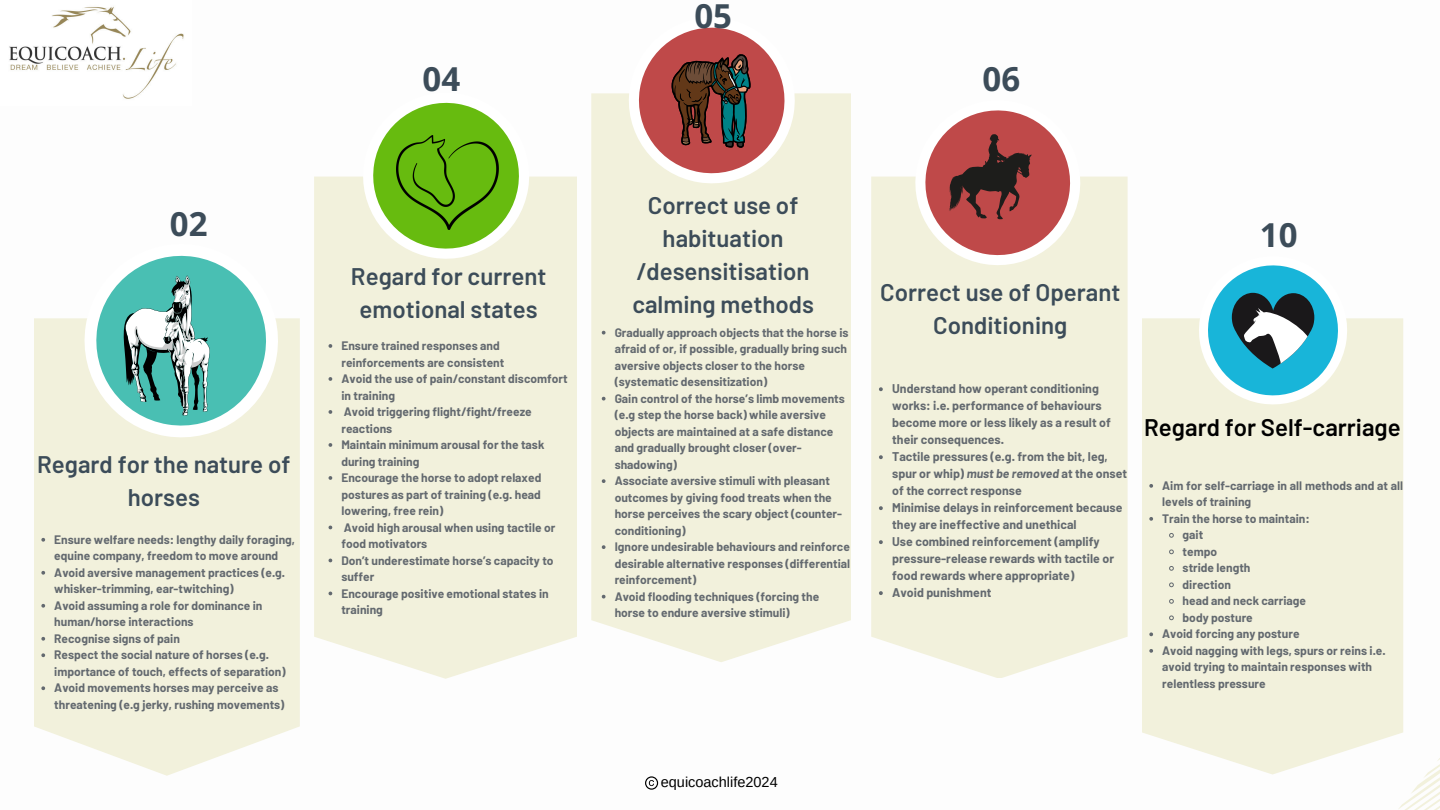
<style>
.page{position:relative;width:1440px;height:810px;background:#fff}
.page>*{position:absolute;margin:0;border:0;box-sizing:border-box;transform-origin:0 0}
.t1{font:700 33px "Open Sans";color:#3c4c59}
.t2{font:600 24px/33px "Barlow";color:#3c4c59;text-align:center}
.t3{font:600 24px "Barlow";color:#000}
.t4{font:14.5px "Arimo";color:#000}
.t5{font:700 12.4px/17px "Barlow";color:#63696f}
.t6{font:700 12px/16.5px "Barlow";color:#63696f}
.s1{font-style:italic}
</style>
<div class="page">
<div style="left:314px;top:177px;width:263px;height:502px;background:#f2f1dc"></div>
<div style="left:34px;top:318px;width:266px;height:457px;background:#f2f1dc"></div>
<div style="left:871px;top:177px;width:257px;height:501px;background:#f2f1dc"></div>
<div style="left:1142px;top:318px;width:261px;height:457px;background:#f2f1dc"></div>
<svg style="left:361px;top:102px;width:169px;height:160px"></svg>
<svg style="left:1397px;top:755px;width:43px;height:55px"></svg>
<svg style="left:82px;top:255px;width:197px;height:186px"></svg>
<svg style="left:914px;top:110px;width:167px;height:158px"></svg>
<img style="left:396px;top:136px;width:102px;height:93px">
<svg style="left:1197px;top:265px;width:151px;height:142px"></svg>
<img style="left:9px;top:6px;width:175px;height:93px">
<svg style="left:645px;top:776px;width:13px;height:14px"></svg>
<div style="left:591px;top:93px;width:260px;height:569px;background:#f2f1dc"></div>
<svg style="left:41px;top:538px;width:4px;height:4px"></svg>
<svg style="left:41px;top:571px;width:4px;height:4px"></svg>
<svg style="left:41px;top:604px;width:4px;height:4px"></svg>
<svg style="left:41px;top:637px;width:4px;height:4px"></svg>
<svg style="left:41px;top:653px;width:4px;height:4px"></svg>
<svg style="left:41px;top:686px;width:4px;height:4px"></svg>
<svg style="left:879px;top:387px;width:4px;height:4px"></svg>
<svg style="left:879px;top:455px;width:4px;height:4px"></svg>
<svg style="left:879px;top:506px;width:4px;height:4px"></svg>
<svg style="left:879px;top:540px;width:4px;height:4px"></svg>
<svg style="left:879px;top:591px;width:4px;height:4px"></svg>
<svg style="left:1149px;top:484px;width:4px;height:4px"></svg>
<svg style="left:1149px;top:517px;width:4px;height:4px"></svg>
<svg style="left:1169px;top:533px;width:5px;height:5px"></svg>
<svg style="left:1169px;top:549px;width:5px;height:6px"></svg>
<svg style="left:1169px;top:566px;width:5px;height:5px"></svg>
<svg style="left:1169px;top:582px;width:5px;height:6px"></svg>
<svg style="left:1169px;top:599px;width:5px;height:5px"></svg>
<svg style="left:1169px;top:615px;width:5px;height:6px"></svg>
<svg style="left:1149px;top:632px;width:4px;height:4px"></svg>
<svg style="left:1149px;top:649px;width:4px;height:4px"></svg>
<svg style="left:329px;top:344px;width:3px;height:4px"></svg>
<svg style="left:329px;top:377px;width:3px;height:4px"></svg>
<svg style="left:329px;top:410px;width:3px;height:4px"></svg>
<svg style="left:329px;top:443px;width:3px;height:4px"></svg>
<svg style="left:329px;top:476px;width:3px;height:4px"></svg>
<svg style="left:602px;top:331px;width:4px;height:4px"></svg>
<svg style="left:602px;top:397px;width:4px;height:4px"></svg>
<svg style="left:602px;top:479px;width:4px;height:4px"></svg>
<svg style="left:602px;top:545px;width:4px;height:4px"></svg>
<svg style="left:602px;top:595px;width:4px;height:4px"></svg>
<svg style="left:627px;top:27px;width:169px;height:160px"></svg>
<h2 class="t1" style="left:423px;top:56px;width:39px">04</h2>
<p class="t1" style="left:170px;top:201px;width:39px">02</p>
<p class="t2" style="left:37px;top:447px;width:255px">Regard for the nature of horses</p>
<p class="t6" style="left:54px;top:531px;width:242px">Ensure welfare needs: lengthy daily foraging, equine company, freedom to move around</p>
<p class="t6" style="left:54px;top:564px;width:232px">Avoid aversive management practices (e.g. whisker-trimming, ear-twitching)</p>
<p class="t6" style="left:54px;top:597px;width:210px">Avoid assuming a role for dominance in human/horse interactions</p>
<p class="t6" style="left:54px;top:630px;width:127px">Recognise signs of pain</p>
<p class="t6" style="left:54px;top:646px;width:233px">Respect the social nature of horses (e.g. importance of touch, effects of separation)</p>
<p class="t6" style="left:54px;top:679px;width:232px">Avoid movements horses may perceive as threatening (e.g jerky, rushing movements)</p>
<p class="t2" style="left:351px;top:259px;width:197px">Regard for current emotional states</p>
<p class="t6" style="left:341px;top:337px;width:164px">Ensure trained responses and reinforcements are consistent</p>
<h2 class="t6" style="left:341px;top:370px;width:228px">Avoid the use of pain/constant discomfort in training</h2>
<p class="t6" style="left:341px;top:403px;width:192px">Avoid triggering flight/fight/freeze reactions</p>
<p class="t6" style="left:341px;top:436px;width:204px">Maintain minimum arousal for the task during training</p>
<p class="t6" style="left:341px;top:469px;width:201px;text-align:justify">Encourage the horse to adopt relaxed postures as part of training (e.g. head lowering, free rein)</p>
<p class="t6" style="left:341px;top:519px;width:215px">Avoid high arousal when using tactile or food motivators</p>
<p class="t6" style="left:341px;top:552px;width:214px">Don’t underestimate horse’s capacity to suffer</p>
<h2 class="t6" style="left:341px;top:585px;width:209px">Encourage positive emotional states in training</h2>
<p class="t1" style="left:694px;top:-7px;width:39px">05</p>
<p class="t1" style="left:983px;top:56px;width:39px">06</p>
<p class="t2" style="left:632px;top:188px;width:183px">Correct use of habituation /desensitisation calming methods</p>
<p class="t6" style="left:615px;top:324px;width:235px">Gradually approach objects that the horse is afraid of or, if possible, gradually bring such aversive objects closer to the horse (systematic desensitization)</p>
<p class="t6" style="left:615px;top:390px;width:232px">Gain control of the horse’s limb movements (e.g step the horse back) while aversive objects are maintained at a safe distance and gradually brought closer (over&shy;shadowing)</p>
<p class="t6" style="left:615px;top:472px;width:229px">Associate aversive stimuli with pleasant outcomes by giving food treats when the horse perceives the scary object (counter&shy;conditioning)</p>
<p class="t6" style="left:615px;top:538px;width:237px;text-align:justify">Ignore undesirable behaviours and reinforce desirable alternative responses (differential reinforcement)</p>
<p class="t6" style="left:615px;top:588px;width:206px">Avoid flooding techniques (forcing the horse to endure aversive stimuli)</p>
<p class="t2" style="left:880px;top:275px;width:242px">Correct use of Operant<br>Conditioning</p>
<p class="t5" style="left:892px;top:380px;width:220px">Understand how operant conditioning works: i.e. performance of behaviours become more or less likely as a result of their consequences.</p>
<p class="t5" style="left:892px;top:448px;width:237px">Tactile pressures (e.g. from the bit, leg, spur or whip) <span class="s1">must be removed</span> at the onset of the correct response</p>
<p class="t5" style="left:892px;top:499px;width:232px">Minimise delays in reinforcement because they are ineffective and unethical</p>
<p class="t5" style="left:892px;top:533px;width:223px">Use combined reinforcement (amplify pressure-release rewards with tactile or food rewards where appropriate)</p>
<p class="t5" style="left:892px;top:584px;width:101px">Avoid punishment</p>
<p class="t1" style="left:1260px;top:212px;width:39px">10</p>
<p class="t3" style="left:1144px;top:412px;width:258px">Regard for Self-carriage</p>
<p class="t6" style="left:1162px;top:477px;width:243px">Aim for self-carriage in all methods and at all levels of training</p>
<p class="t6" style="left:1162px;top:510px;width:149px">Train the horse to maintain:</p>
<p class="t6" style="left:1183px;top:526px;width:22px">gait</p>
<h2 class="t6" style="left:1183px;top:543px;width:36px">tempo</h2>
<p class="t6" style="left:1183px;top:559px;width:69px">stride length</p>
<p class="t6" style="left:1183px;top:576px;width:50px">direction</p>
<p class="t6" style="left:1183px;top:592px;width:125px">head and neck carriage</p>
<p class="t6" style="left:1183px;top:609px;width:72px">body posture</p>
<p class="t6" style="left:1162px;top:625px;width:139px">Avoid forcing any posture</p>
<p class="t6" style="left:1162px;top:642px;width:225px">Avoid nagging with legs, spurs or reins i.e. avoid trying to maintain responses with relentless pressure</p>
<p class="t4" style="left:661px;top:774px;width:118px">equicoachlife2024</p>
</div>
